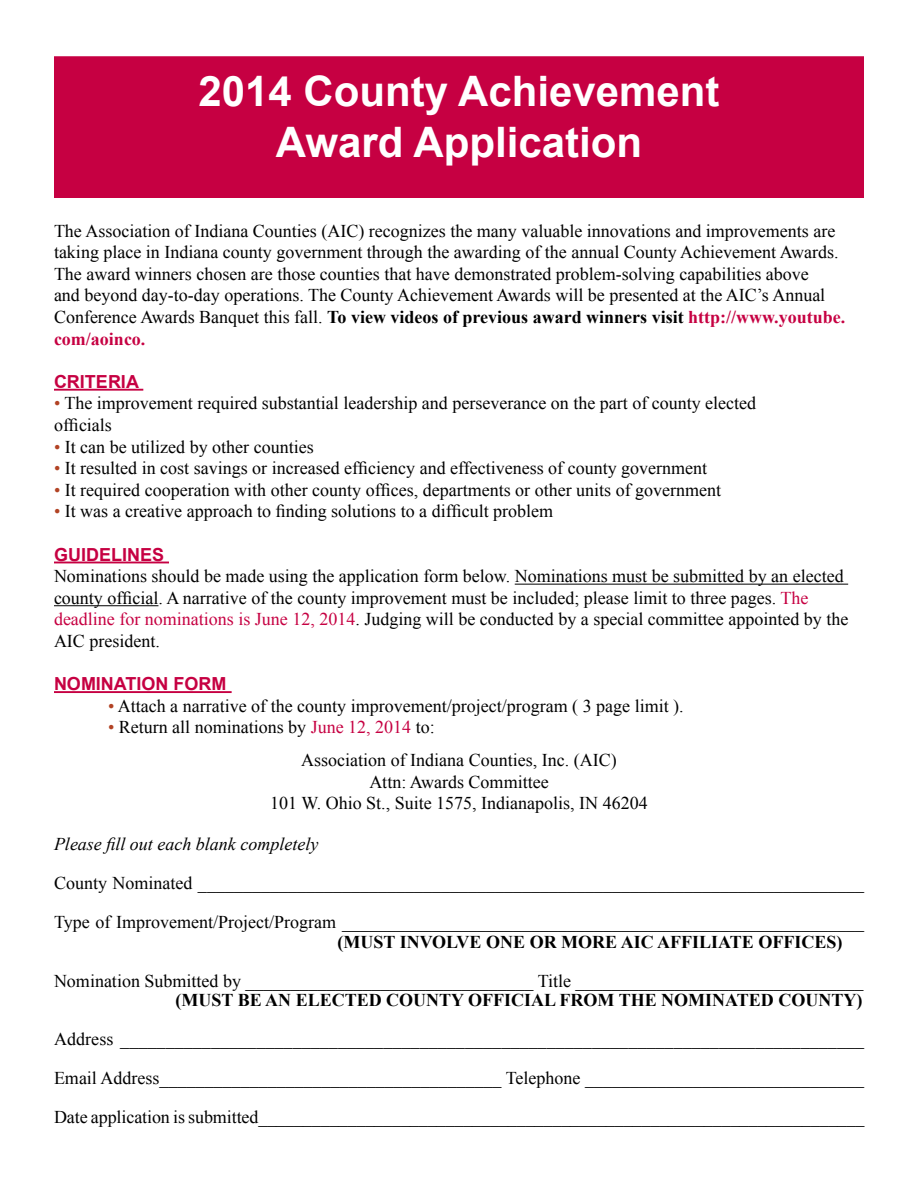
<style>
.page{position:relative;width:918px;height:1188px;background:#fff}
.page>*{position:absolute;margin:0;border:0;box-sizing:border-box;transform-origin:0 0}
.t1{font:700 42px "Arial";color:#fff}
.t2{font:18px/21.6px "Times New Roman";color:#000}
.t3{font:700 18px "Times New Roman";color:#000}
.t4{font:700 18px "Arial";color:#c60042}
.t5{font:italic 18px "Times New Roman";color:#000}
.s1{font-weight:700}
.s2{font-weight:700;color:#c60042}
.s3{color:#b24324}
.s4{color:#c60042}
</style>
<div class="page">
<hr style="left:54px;top:389px;width:89px;height:2px;background:#c60042">
<hr style="left:54px;top:562px;width:115px;height:1px;background:#c60042">
<hr style="left:515px;top:584px;width:333px;height:1px;background:#000">
<hr style="left:54px;top:605px;width:104px;height:1px;background:#000">
<hr style="left:54px;top:691px;width:178px;height:2px;background:#c60042">
<div style="left:55px;top:57px;width:808px;height:140px;background:#c60042"></div>
<div style="left:54px;top:56px;width:810px;height:142px;border:2px solid #c60042"></div>
<p class="t1" style="left:198px;top:64px;width:523px">2014 County Achievement</p>
<p class="t1" style="left:276px;top:114px;width:368px">Award Application</p>
<p class="t2" style="left:54px;top:219px;width:793px">The Association of Indiana Counties (AIC) recognizes the many valuable innovations and improvements are taking place in Indiana county government through the awarding of the annual County Achievement Awards.<br>The award winners chosen are those counties that have demonstrated problem-solving capabilities above<br>and beyond day-to-day operations. The County Achievement Awards will be presented at the AIC’s Annual Conference Awards Banquet this fall. <span class="s1">To view videos of previous award winners visit</span> <span class="s2">http://www.youtube. com/aoinco.</span></p>
<p class="t4" style="left:54px;top:369px;width:86px">CRITERIA</p>
<p class="t2" style="left:54px;top:392px;width:704px"><span class="s3">•</span> The improvement required substantial leadership and perseverance on the part of county elected officials</p>
<p class="t2" style="left:54px;top:435px;width:261px"><span class="s3">•</span> It can be utilized by other counties</p>
<p class="t2" style="left:54px;top:457px;width:655px"><span class="s3">•</span> It resulted in cost savings or increased efficiency and effectiveness of county government</p>
<p class="t2" style="left:54px;top:479px;width:669px"><span class="s3">•</span> It required cooperation with other county offices, departments or other units of government</p>
<p class="t2" style="left:54px;top:500px;width:501px"><span class="s3">•</span> It was a creative approach to finding solutions to a difficult problem</p>
<p class="t4" style="left:54px;top:542px;width:112px">GUIDELINES</p>
<p class="t2" style="left:54px;top:565px;width:796px">Nominations should be made using the application form below. Nominations must be submitted by an elected county official. A narrative of the county improvement must be included; please limit to three pages. <span class="s4">The deadline for nominations is June 12, 2014</span>. Judging will be conducted by a special committee appointed by the AIC president.</p>
<p class="t4" style="left:54px;top:672px;width:174px">NOMINATION FORM</p>
<p class="t2" style="left:108px;top:695px;width:577px"><span class="s3">•</span> Attach a narrative of the county improvement/project/program ( 3 page limit ).</p>
<p class="t2" style="left:108px;top:716px;width:328px"><span class="s3">•</span> Return all nominations by <span class="s4">June 12, 2014</span> to:</p>
<p class="t2" style="left:301px;top:749px;width:317px">Association of Indiana Counties, Inc. (AIC)</p>
<p class="t2" style="left:369px;top:771px;width:181px">Attn: Awards Committee</p>
<p class="t2" style="left:270px;top:792px;width:379px">101 W. Ohio St., Suite 1575, Indianapolis, IN 46204</p>
<p class="t5" style="left:54px;top:832px;width:266px">Please fill out each blank completely</p>
<p class="t2" style="left:54px;top:872px;width:811px">County Nominated __________________________________________________________________________</p>
<p class="t2" style="left:54px;top:911px;width:811px">Type of Improvement/Project/Program __________________________________________________________</p>
<p class="t3" style="left:338px;top:929px;width:506px">(MUST INVOLVE ONE OR MORE AIC AFFILIATE OFFICES)</p>
<p class="t2" style="left:54px;top:970px;width:811px">Nomination Submitted by ________________________________ Title ________________________________</p>
<p class="t3" style="left:176px;top:988px;width:688px">(MUST BE AN ELECTED COUNTY OFFICIAL FROM THE NOMINATED COUNTY)</p>
<p class="t2" style="left:54px;top:1028px;width:812px">Address __________________________________________________________________________________</p>
<p class="t2" style="left:54px;top:1067px;width:811px">Email Address______________________________________ Telephone _______________________________</p>
<p class="t2" style="left:54px;top:1106px;width:812px">Date application is submitted____________________________________________________________________</p>
</div>
